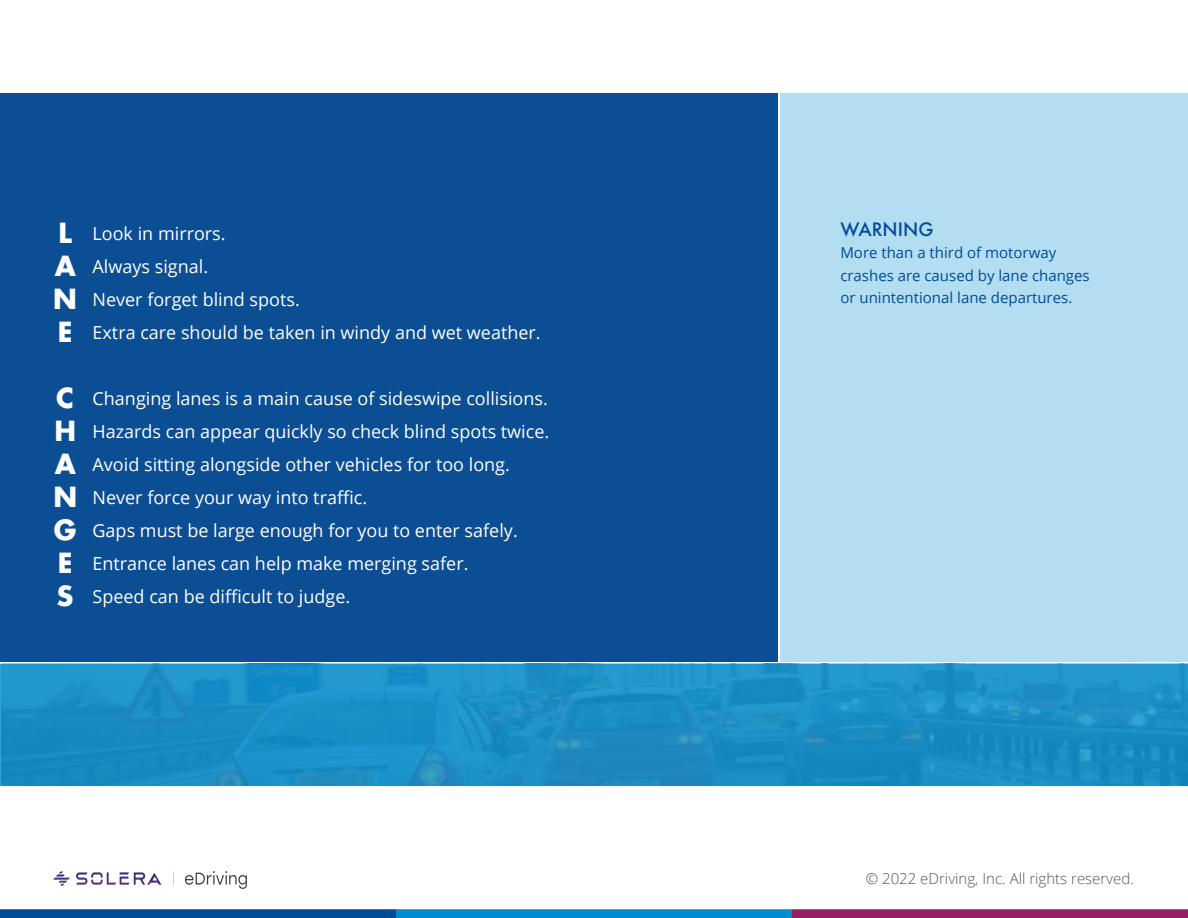
<style>
.page{position:relative;width:1188px;height:918px;background:#fff}
.page>*{position:absolute;margin:0;border:0;box-sizing:border-box;transform-origin:0 0}
.t1{font:700 27px "Futura LT";color:#fff}
.t2{font:18px "Open Sans";color:#fff}
.t3{font:500 18px "Futura";color:#004c97}
.t4{font:15px/22.5px "Open Sans";color:#004c97}
.t5{font:300 15px "Open Sans";color:#545555}
</style>
<div class="page">
<div style="left:0;top:909px;width:396px;height:9px;background:#004c97"></div>
<div style="left:396px;top:909px;width:396px;height:9px;background:#008ed3"></div>
<div style="left:792px;top:909px;width:396px;height:9px;background:#991e66"></div>
<div style="left:0;top:93px;width:778px;height:568px;background:#0b4e94"></div>
<div style="left:780px;top:93px;width:407px;height:568px;background:#b3ddf1"></div>
<div style="left:0;top:664px;width:1187px;height:121px;background:#1c8ec5"></div>
<img style="left:53px;top:872px;width:194px;height:16px">
<p class="t1" style="left:59px;top:214px;width:15px">L</p>
<p class="t1" style="left:55px;top:247px;width:23px">A</p>
<p class="t1" style="left:53px;top:280px;width:25px">N</p>
<p class="t1" style="left:58px;top:313px;width:16px">E</p>
<p class="t2" style="left:93px;top:221px;width:135px">Look in mirrors.</p>
<p class="t2" style="left:93px;top:254px;width:117px">Always signal.</p>
<p class="t2" style="left:93px;top:287px;width:209px">Never forget blind spots.</p>
<p class="t2" style="left:93px;top:320px;width:450px">Extra care should be taken in windy and wet weather.</p>
<p class="t1" style="left:56px;top:379px;width:19px">C</p>
<p class="t1" style="left:54px;top:412px;width:23px">H</p>
<p class="t1" style="left:55px;top:445px;width:23px">A</p>
<p class="t1" style="left:53px;top:478px;width:25px">N</p>
<p class="t1" style="left:54px;top:511px;width:24px">G</p>
<p class="t1" style="left:58px;top:544px;width:16px">E</p>
<p class="t1" style="left:57px;top:577px;width:18px">S</p>
<p class="t2" style="left:93px;top:386px;width:457px">Changing lanes is a main cause of sideswipe collisions.</p>
<p class="t2" style="left:93px;top:419px;width:458px">Hazards can appear quickly so check blind spots twice.</p>
<p class="t2" style="left:93px;top:452px;width:419px">Avoid sitting alongside other vehicles for too long.</p>
<p class="t2" style="left:93px;top:485px;width:276px">Never force your way into traffic.</p>
<p class="t2" style="left:93px;top:518px;width:427px">Gaps must be large enough for you to enter safely.</p>
<p class="t2" style="left:93px;top:551px;width:377px">Entrance lanes can help make merging safer.</p>
<p class="t2" style="left:93px;top:584px;width:259px">Speed can be difficult to judge.</p>
<p class="t3" style="left:840px;top:217px;width:95px">WARNING</p>
<p class="t4" style="left:840px;top:241px;width:251px">More than a third of motorway crashes are caused by lane changes or unintentional lane departures.</p>
<p class="t5" style="left:866px;top:868px;width:270px">© 2022 eDriving, Inc. All rights reserved.</p>
</div>
